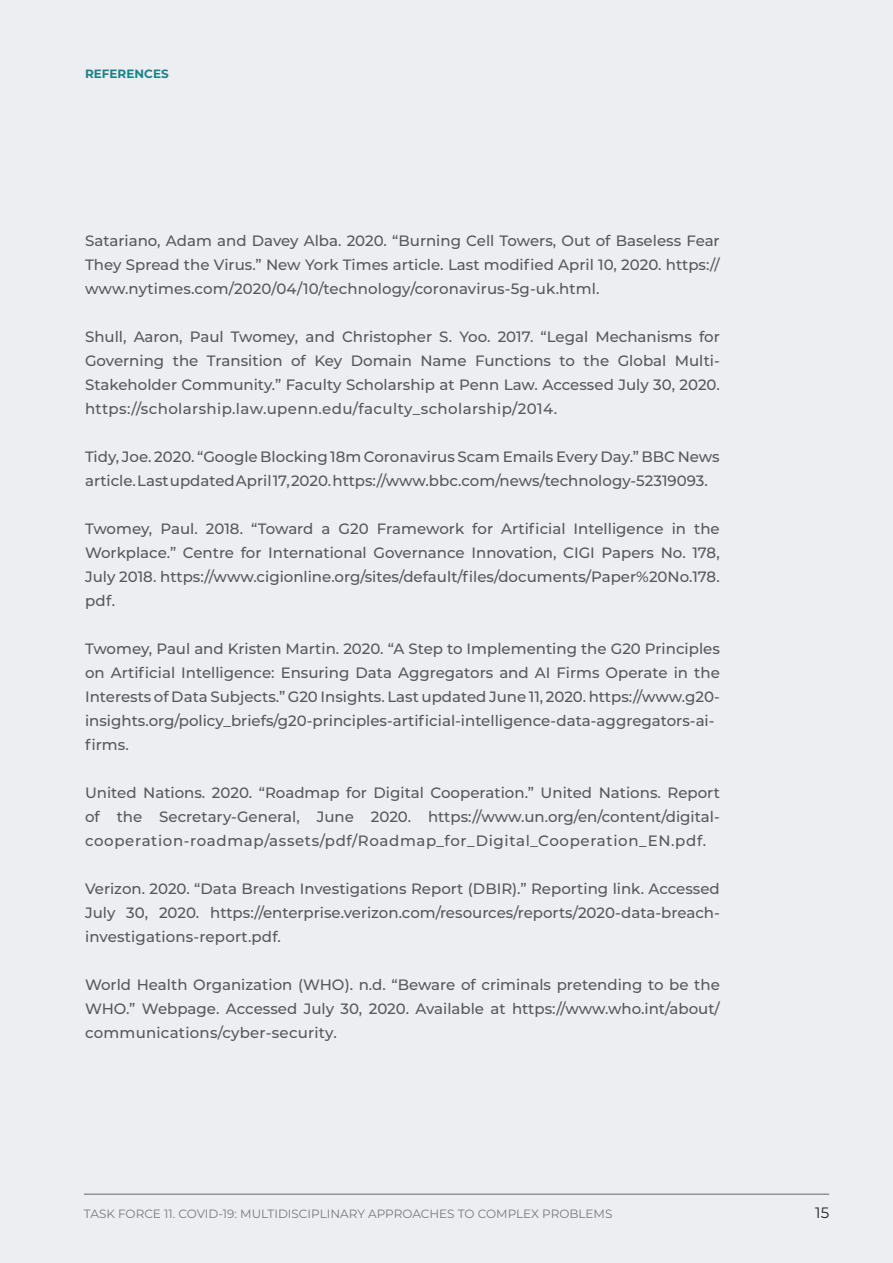
<style>
.page{position:relative;width:893px;height:1263px;background:#eceef1}
.page>*{position:absolute;margin:0;border:0;box-sizing:border-box;transform-origin:0 0}
.BULLETS{font:500 15px/24px "Montserrat";color:#57585a;text-align:justify}
.t1{font:15px "Montserrat";color:#231f20}
.t2{font:12px "Montserrat";color:#808285}
.t3{font:700 12px "Montserrat";color:#1a828c}
</style>
<div class="page">
<p class="t3" style="left:85px;top:65px;width:85px">REFERENCES</p>
<p class="BULLETS" style="left:85px;top:228px;width:636px">Satariano, Adam and Davey Alba. 2020. “Burning Cell Towers, Out of Baseless Fear They Spread the Virus.” New York Times article. Last modified April 10, 2020. https:// www.nytimes.com/2020/04/10/technology/coronavirus-5g-uk.html.</p>
<p class="BULLETS" style="left:85px;top:324px;width:636px">Shull, Aaron, Paul Twomey, and Christopher S. Yoo. 2017. “Legal Mechanisms for Governing the Transition of Key Domain Name Functions to the Global Multi-Stakeholder Community.” Faculty Scholarship at Penn Law. Accessed July 30, 2020. https://scholarship.law.upenn.edu/faculty_scholarship/2014.</p>
<p class="BULLETS" style="left:85px;top:444px;width:636px">Tidy, Joe. 2020. “Google Blocking 18m Coronavirus Scam Emails Every Day.” BBC News article. Last updated April 17, 2020. https://www.bbc.com/news/technology-52319093.</p>
<p class="BULLETS" style="left:85px;top:516px;width:636px">Twomey, Paul. 2018. “Toward a G20 Framework for Artificial Intelligence in the Workplace.” Centre for International Governance Innovation, CIGI Papers No. 178, July 2018. https://www.cigionline.org/sites/default/files/documents/Paper%20No.178. pdf.</p>
<p class="BULLETS" style="left:85px;top:636px;width:636px;text-align:left">Twomey, Paul and Kristen Martin. 2020. “A Step to Implementing the G20 Principles on Artificial Intelligence: Ensuring Data Aggregators and AI Firms Operate in the Interests of Data Subjects.” G20 Insights. Last updated June 11, 2020. https://www.g20- insights.org/policy_briefs/g20-principles-artificial-intelligence-data-aggregators-ai&shy;firms.</p>
<p class="BULLETS" style="left:85px;top:780px;width:636px">United Nations. 2020. “Roadmap for Digital Cooperation.” United Nations. Report of the Secretary-General, June 2020. https://www.un.org/en/content/digital&shy;cooperation-roadmap/assets/pdf/Roadmap_for_Digital_Cooperation_EN.pdf.</p>
<p class="BULLETS" style="left:85px;top:876px;width:636px">Verizon. 2020. “Data Breach Investigations Report (DBIR).” Reporting link. Accessed July 30, 2020. https://enterprise.verizon.com/resources/reports/2020-data-breach&shy;investigations-report.pdf.</p>
<p class="BULLETS" style="left:85px;top:972px;width:636px">World Health Organization (WHO). n.d. “Beware of criminals pretending to be the WHO.” Webpage. Accessed July 30, 2020. Available at https://www.who.int/about/ communications/cyber-security.</p>
<p class="t2" style="left:84px;top:1205px;width:530px">TASK FORCE 11. COVID-19: MULTIDISCIPLINARY APPROACHES TO COMPLEX PROBLEMS</p>
<p class="t1" style="left:815px;top:1202px;width:15px">15</p>
</div>
